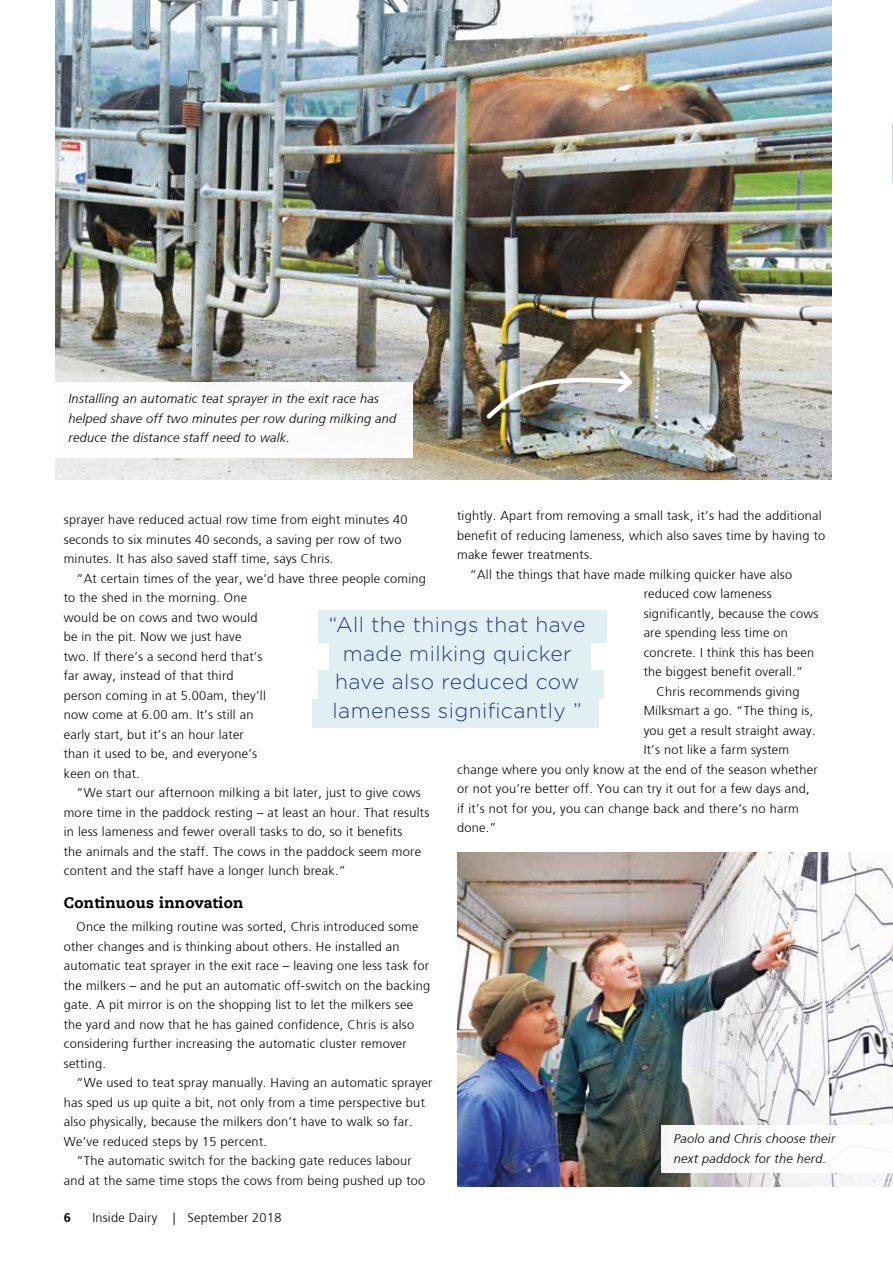
<style>
.page{position:relative;width:893px;height:1263px;background:#fff}
.page>*{position:absolute;margin:0;border:0;box-sizing:border-box;transform-origin:0 0}
.t1{font:300 21px/28.5px "Gotham";letter-spacing:.02em;color:#293984;text-align:center}
.t2{font:800 15px "Caecilia LT Std";letter-spacing:.02em;color:#000}
.t3{font:300 12.75px/19.5px "Frutiger";letter-spacing:.02em;color:#000}
.t4{font:italic 300 12.75px/19.5px "Frutiger";letter-spacing:.02em;color:#000}
.t5{font:700 12.75px "Frutiger";color:#000}
</style>
<div class="page">
<div style="left:312px;top:699px;width:286px;height:28px;background:#e0f0f2"></div>
<div style="left:318px;top:610px;width:289px;height:33px;background:#e0f0f2"></div>
<div style="left:329px;top:643px;width:261px;height:29px;background:#e0f0f2"></div>
<div style="left:318px;top:671px;width:286px;height:28px;background:#e0f0f2"></div>
<img style="left:457px;top:853px;width:436px;height:333px">
<img style="left:55px;top:0;width:776px;height:480px">
<img style="left:482px;top:366px;width:154px;height:57px">
<svg style="left:650px;top:330px;width:10px;height:88px"></svg>
<hr style="left:892px;top:124px;width:1px;height:59px;background:#c5dae9">
<div style="left:661px;top:1125px;width:232px;height:47px;background:#fff"></div>
<div style="left:55px;top:382px;width:357px;height:76px;background:#fff"></div>
<p class="t4" style="left:69px;top:389px;width:329px">Installing an automatic teat sprayer in the exit race has helped shave off two minutes per row during milking and reduce the distance staff need to walk.</p>
<p class="t3" style="left:457px;top:506px;width:366px">tightly. Apart from removing a small task, it’s had the additional</p>
<p class="t3" style="left:457px;top:526px;width:370px">benefit of reducing lameness, which also saves time by having to</p>
<p class="t3" style="left:457px;top:545px;width:137px">make fewer treatments.</p>
<p class="t3" style="left:470px;top:565px;width:324px">“All the things that have made milking quicker have also</p>
<p class="t3" style="left:644px;top:584px;width:130px">reduced cow lameness</p>
<p class="t3" style="left:644px;top:604px;width:176px">significantly, because the cows</p>
<p class="t3" style="left:644px;top:623px;width:146px">are spending less time on</p>
<p class="t3" style="left:644px;top:643px;width:172px">concrete. I think this has been</p>
<p class="t3" style="left:644px;top:662px;width:161px">the biggest benefit overall.”</p>
<p class="t3" style="left:656px;top:682px;width:145px">Chris recommends giving</p>
<p class="t3" style="left:644px;top:701px;width:171px">Milksmart a go. “The thing is,</p>
<p class="t3" style="left:644px;top:721px;width:173px">you get a result straight away.</p>
<p class="t3" style="left:644px;top:740px;width:147px">It’s not like a farm system</p>
<p class="t3" style="left:457px;top:760px;width:362px">change where you only know at the end of the season whether</p>
<p class="t3" style="left:457px;top:779px;width:354px">or not you’re better off. You can try it out for a few days and,</p>
<p class="t3" style="left:457px;top:799px;width:343px">if it’s not for you, you can change back and there’s no harm</p>
<p class="t3" style="left:457px;top:818px;width:41px">done.”</p>
<p class="t3" style="left:64px;top:510px;width:345px">sprayer have reduced actual row time from eight minutes 40 seconds to six minutes 40 seconds, a saving per row of two minutes. It has also saved staff time, says Chris.</p>
<p class="t3" style="left:64px;top:568px;width:364px;text-indent:13px">“At certain times of the year, we’d have three people coming to the shed in the morning. One<br>would be on cows and two would<br>be in the pit. Now we just have<br>two. If there’s a second herd that’s<br>far away, instead of that third<br>person coming in at 5.00am, they’ll<br>now come at 6.00 am. It’s still an<br>early start, but it’s an hour later<br>than it used to be, and everyone’s<br>keen on that.</p>
<p class="t3" style="left:64px;top:783px;width:367px;text-indent:13px">“We start our afternoon milking a bit later, just to give cows more time in the paddock resting – at least an hour. That results in less lameness and fewer overall tasks to do, so it benefits<br>the animals and the staff. The cows in the paddock seem more content and the staff have a longer lunch break.”</p>
<p class="t2" style="left:64px;top:893px;width:181px">Continuous innovation</p>
<p class="t3" style="left:64px;top:917px;width:368px;text-indent:13px">Once the milking routine was sorted, Chris introduced some other changes and is thinking about others. He installed an automatic teat sprayer in the exit race – leaving one less task for the milkers – and he put an automatic off-switch on the backing gate. A pit mirror is on the shopping list to let the milkers see the yard and now that he has gained confidence, Chris is also considering further increasing the automatic cluster remover setting.</p>
<p class="t3" style="left:77px;top:1073px;width:357px">“We used to teat spray manually. Having an automatic sprayer</p>
<p class="t3" style="left:64px;top:1093px;width:363px">has sped us up quite a bit, not only from a time perspective but</p>
<p class="t3" style="left:64px;top:1112px;width:350px">also physically, because the milkers don’t have to walk so far.</p>
<p class="t3" style="left:64px;top:1132px;width:205px">We’ve reduced steps by 15 percent.</p>
<p class="t3" style="left:77px;top:1151px;width:337px">“The automatic switch for the backing gate reduces labour</p>
<p class="t3" style="left:64px;top:1171px;width:363px">and at the same time stops the cows from being pushed up too</p>
<h1 class="t1" style="left:329px;top:610px;width:258px">“All the things that have made milking quicker have also reduced cow lameness significantly ”</h1>
<p class="t4" style="left:674px;top:1129px;width:163px">Paolo and Chris choose their next paddock for the herd.</p>
<p class="t5" style="left:64px;top:1210px;width:9px">6</p>
<p class="t3" style="left:92px;top:1208px;width:191px">Inside Dairy | September 2018</p>
</div>
